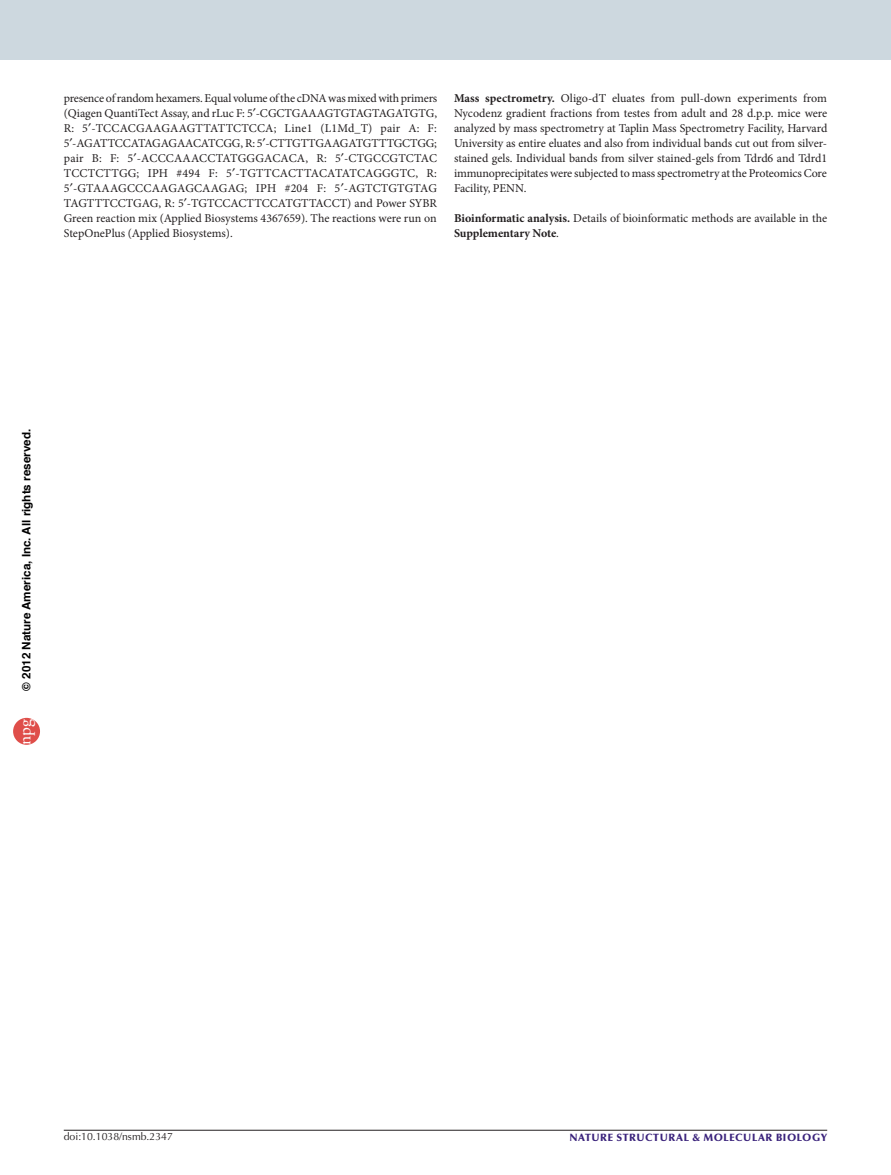
<style>
.page{position:relative;width:891px;height:1175px;background:#fff}
.page>*{position:absolute;margin:0;border:0;box-sizing:border-box;transform-origin:0 0}
.t1{font:17.4px "Adobe Garamond Pro";color:#fff}
.pFirstParaMethod{font:12px/15px "Minion Pro";letter-spacing:-.005em;color:#231f20;text-align:justify}
.t2{font:700 11.7px "Helvetica";color:#000}
.t3{font:900 10.5px "Optima LT Std";letter-spacing:.05em;color:#3a227b}
.pDoiRRH{font:10.5px "Optima LT Std";color:#231f20}
.s1{font-weight:700}
</style>
<div class="page">
<div style="left:0;top:0;width:891px;height:60px;background:#cdd8df"></div>
<hr style="left:64px;top:1130px;width:763px;height:1px;background:#231f20">
<div style="left:13px;top:718px;width:27px;height:26px;background:#df4e4a;border-radius:50%"></div>
<p class="pFirstParaMethod" style="left:64px;top:91px;width:375px">presence of random hexamers. Equal volume of the cDNA was mixed with primers (Qiagen QuantiTect Assay, and rLuc F: 5 -CGCTGAAAGTGTAGTAGATGTG, R: 5 -TCCACGAAGAAGTTATTCTCCA; Line1 (L1Md_T) pair A: F:<br>5 -AGATTCCATAGAGAACATCGG, R: 5 -CTTGTTGAAGATGTTTGCTGG; pair B: F: 5 -ACCCAAACCTATGGGACACA, R: 5 -CTGCCGTCTAC TCCTCTTGG; IPH #494 F: 5 -TGTTCACTTACATATCAGGGTC, R:<br>5 -GTAAAGCCCAAGAGCAAGAG; IPH #204 F: 5 -AGTCTGTGTAG TAGTTTCCTGAG, R: 5 -TGTCCACTTCCATGTTACCT) and Power SYBR Green reaction mix (Applied Biosystems 4367659). The reactions were run on StepOnePlus (Applied Biosystems).</p>
<p class="pFirstParaMethod" style="left:454px;top:91px;width:375px"><span class="s1">Mass spectrometry.</span> Oligo-dT eluates from pull-down experiments from Nycodenz gradient fractions from testes from adult and 28 d.p.p. mice were analyzed by mass spectrometry at Taplin Mass Spectrometry Facility, Harvard University as entire eluates and also from individual bands cut out from silver&shy;stained gels. Individual bands from silver stained-gels from Tdrd6 and Tdrd1 immunoprecipitates were subjected to mass spectrometry at the Proteomics Core Facility, PENN.</p>
<p class="pFirstParaMethod" style="left:454px;top:211px;width:375px"><span class="s1">Bioinformatic analysis.</span> Details of bioinformatic methods are available in the<br><span class="s1">Supplementary Note</span>.</p>
<p class="t2" style="left:22px;top:690px;width:263px;rotate:-90deg">© 2012 Nature America, Inc. All rights reserved.</p>
<h1 class="t1" style="left:14px;top:744px;width:28px;rotate:-90deg">npg</h1>
<p class="pDoiRRH" style="left:64px;top:1130px;width:111px">doi:10.1038/nsmb.2347</p>
<p class="t3" style="left:570px;top:1130px;width:259px">NATURE STRUCTURAL &amp; MOLECULAR BIOLOGY</p>
</div>
